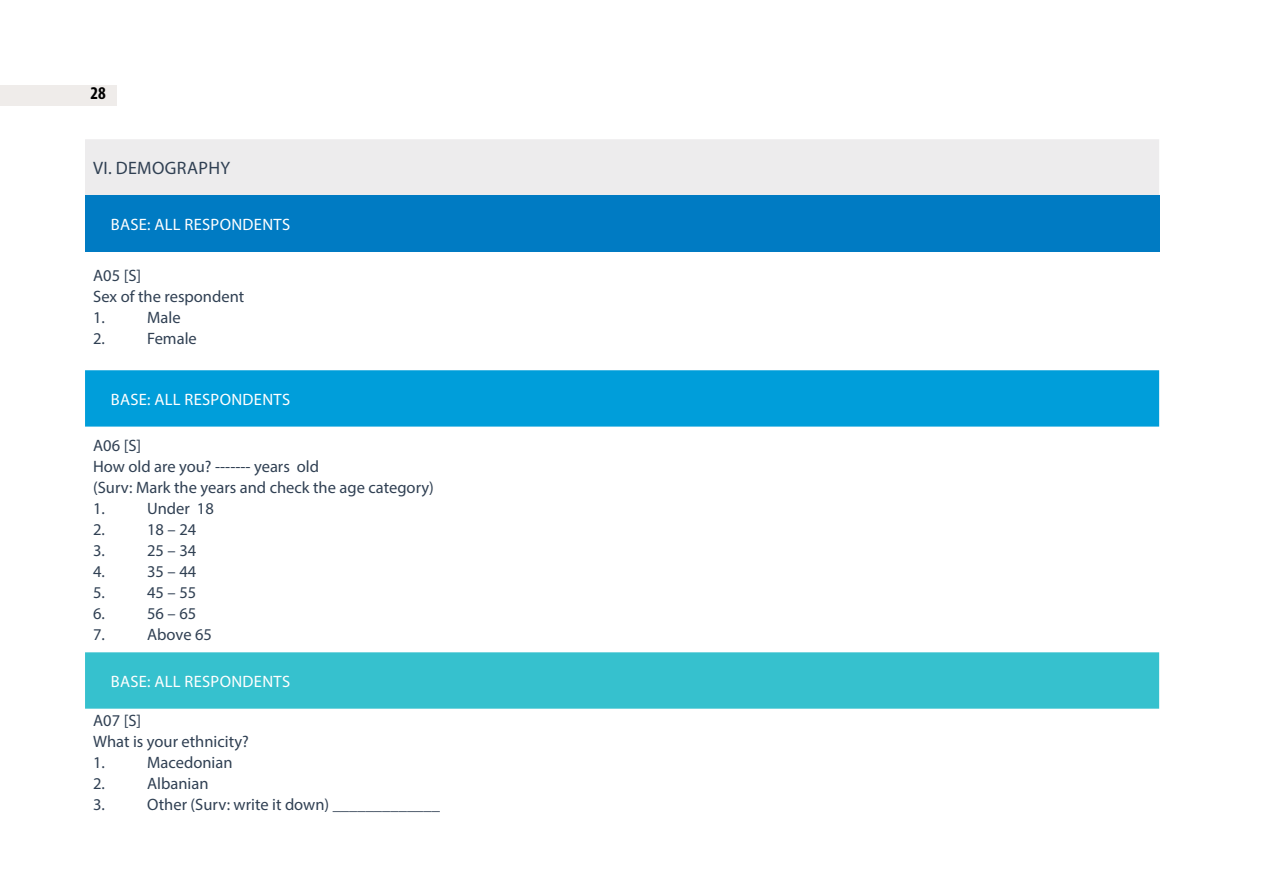
<style>
.page{position:relative;width:1263px;height:893px;background:#fff}
.page>*{position:absolute;margin:0;border:0;box-sizing:border-box;transform-origin:0 0}
.t1{font:18px "Myriad Pro";letter-spacing:.02em;color:#304053}
.t2{font:700 condensed 18px "Myriad Pro";color:#000}
.t3{font:16.5px/21px "Myriad Pro";color:#304053}
.t4{font:16.5px "Myriad Pro";letter-spacing:.02em;color:#fff}
</style>
<div class="page">
<div style="left:85px;top:139px;width:1074px;height:57px;background:#edeced"></div>
<div style="left:85px;top:196px;width:1074px;height:56px;background:#007bc3"></div>
<div style="left:85px;top:370px;width:1074px;height:57px;background:#009eda"></div>
<div style="left:85px;top:652px;width:1074px;height:57px;background:#36c1ce"></div>
<div style="left:0;top:85px;width:117px;height:21px;background:#efecea"></div>
<p class="t2" style="left:91px;top:81px;width:17px">28</p>
<p class="t1" style="left:93px;top:157px;width:138px">VI. DEMOGRAPHY</p>
<p class="t4" style="left:111px;top:214px;width:181px">BASE: ALL RESPONDENTS</p>
<p class="t3" style="left:93px;top:265px;width:153px">А05 [S]<br>Sex of the respondent<br>1.</p>
<p class="t3" style="left:147px;top:307px;width:35px">Male</p>
<p class="t3" style="left:93px;top:328px;width:13px">2.</p>
<p class="t3" style="left:147px;top:328px;width:51px">Female</p>
<p class="t4" style="left:111px;top:389px;width:181px">BASE: ALL RESPONDENTS</p>
<p class="t3" style="left:93px;top:435px;width:342px">А06 [S]<br>How old are you? ------- years old<br>(Surv: Mark the years and check the age category)<br>1.</p>
<p class="t3" style="left:147px;top:498px;width:68px">Under 18</p>
<p class="t3" style="left:93px;top:519px;width:13px">2.</p>
<p class="t3" style="left:147px;top:519px;width:51px">18 – 24</p>
<p class="t3" style="left:93px;top:540px;width:13px">3.</p>
<p class="t3" style="left:147px;top:540px;width:51px">25 – 34</p>
<p class="t3" style="left:93px;top:561px;width:13px">4.</p>
<p class="t3" style="left:147px;top:561px;width:51px">35 – 44</p>
<p class="t3" style="left:93px;top:582px;width:13px">5.</p>
<p class="t3" style="left:147px;top:582px;width:51px">45 – 55</p>
<p class="t3" style="left:93px;top:603px;width:13px">6.</p>
<p class="t3" style="left:147px;top:603px;width:51px">56 – 65</p>
<p class="t3" style="left:93px;top:624px;width:13px">7.</p>
<p class="t3" style="left:147px;top:624px;width:66px">Above 65</p>
<p class="t4" style="left:111px;top:671px;width:181px">BASE: ALL RESPONDENTS</p>
<p class="t3" style="left:93px;top:710px;width:157px">А07 [S]<br>What is your ethnicity?<br>1.</p>
<p class="t3" style="left:147px;top:752px;width:87px">Macedonian</p>
<p class="t3" style="left:93px;top:773px;width:13px">2.</p>
<p class="t3" style="left:147px;top:773px;width:63px">Albanian</p>
<p class="t3" style="left:93px;top:794px;width:13px">3.</p>
<p class="t3" style="left:147px;top:794px;width:294px">Other (Surv: write it down) _____________</p>
</div>
